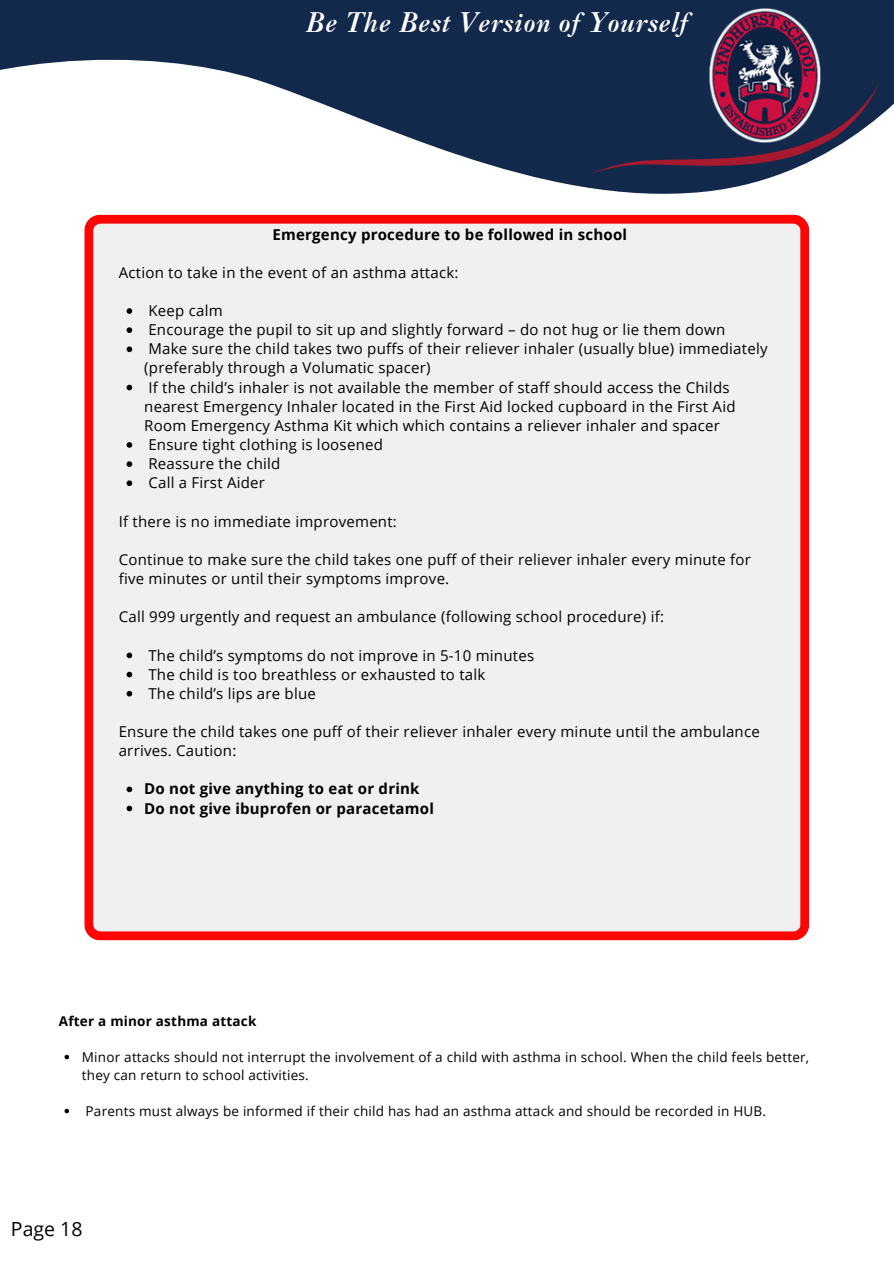
<style>
.page{position:relative;width:894px;height:1264px;background:#fff}
.page>*{position:absolute;margin:0;border:0;box-sizing:border-box;transform-origin:0 0}
.t1{font:italic 27px "Caslon 3 LT Std";letter-spacing:.015em;color:#fff}
.t2{font:19.5px "Open Sans";color:#000}
.t3{font:15px/19.2px "Open Sans";letter-spacing:.015em;color:#000}
.t4{font:700 15px/19.2px "Open Sans";letter-spacing:.015em;color:#000}
.t5{font:13.5px/18px "Open Sans";letter-spacing:.015em;color:#000}
.t6{font:700 13.5px "Open Sans";letter-spacing:.015em;color:#000}
</style>
<div class="page">
<svg style="left:0;top:0;width:893px;height:194px;fill:#13294b"></svg>
<img style="left:709px;top:8px;width:111px;height:74px">
<svg style="left:588px;top:82px;width:291px;height:93px;background:#483e5c"></svg>
<div style="left:84px;top:215px;width:725px;height:725px;background:#f0f0f0"></div>
<svg style="left:126px;top:308px;width:6px;height:6px"></svg>
<svg style="left:126px;top:327px;width:6px;height:6px"></svg>
<svg style="left:126px;top:346px;width:6px;height:6px"></svg>
<svg style="left:126px;top:385px;width:6px;height:5px"></svg>
<svg style="left:126px;top:442px;width:6px;height:6px"></svg>
<svg style="left:126px;top:461px;width:6px;height:6px"></svg>
<svg style="left:126px;top:480px;width:6px;height:6px"></svg>
<svg style="left:126px;top:652px;width:6px;height:6px"></svg>
<svg style="left:126px;top:671px;width:6px;height:6px"></svg>
<svg style="left:126px;top:691px;width:6px;height:5px"></svg>
<svg style="left:126px;top:786px;width:6px;height:6px"></svg>
<svg style="left:126px;top:805px;width:6px;height:6px"></svg>
<svg style="left:64px;top:1054px;width:5px;height:5px"></svg>
<svg style="left:64px;top:1108px;width:5px;height:5px"></svg>
<h1 class="t1" style="left:305px;top:7px;width:384px">Be The Best Version of Yourself</h1>
<p class="t4" style="left:272px;top:224px;width:356px">Emergency procedure to be followed in school</p>
<p class="t3" style="left:119px;top:262px;width:341px">Action to take in the event of an asthma attack:</p>
<p class="t3" style="left:144px;top:301px;width:624px">Keep calm<br>Encourage the pupil to sit up and slightly forward – do not hug or lie them down<br>Make sure the child takes two puffs of their reliever inhaler (usually blue) immediately (preferably through a Volumatic spacer)<br>If the child’s inhaler is not available the member of staff should access the Childs nearest Emergency Inhaler located in the First Aid locked cupboard in the First Aid Room Emergency Asthma Kit which which contains a reliever inhaler and spacer Ensure tight clothing is loosened<br>Reassure the child<br>Call a First Aider</p>
<p class="t3" style="left:119px;top:511px;width:280px">If there is no immediate improvement:</p>
<p class="t3" style="left:119px;top:549px;width:633px">Continue to make sure the child takes one puff of their reliever inhaler every minute for five minutes or until their symptoms improve.</p>
<p class="t3" style="left:119px;top:607px;width:546px">Call 999 urgently and request an ambulance (following school procedure) if:</p>
<p class="t3" style="left:148px;top:645px;width:387px">The child’s symptoms do not improve in 5-10 minutes<br>The child is too breathless or exhausted to talk<br>The child’s lips are blue</p>
<p class="t3" style="left:119px;top:721px;width:642px">Ensure the child takes one puff of their reliever inhaler every minute until the ambulance arrives. Caution:</p>
<p class="t4" style="left:144px;top:779px;width:291px">Do not give anything to eat or drink<br>Do not give ibuprofen or paracetamol</p>
<p class="t6" style="left:59px;top:1011px;width:199px">After a minor asthma attack</p>
<p class="t5" style="left:82px;top:1047px;width:728px">Minor attacks should not interrupt the involvement of a child with asthma in school. When the child feels better, they can return to school activities.</p>
<p class="t5" style="left:86px;top:1101px;width:682px">Parents must always be informed if their child has had an asthma attack and should be recorded in HUB.</p>
<h2 class="t2" style="left:11px;top:1215px;width:73px">Page 18</h2>
</div>
